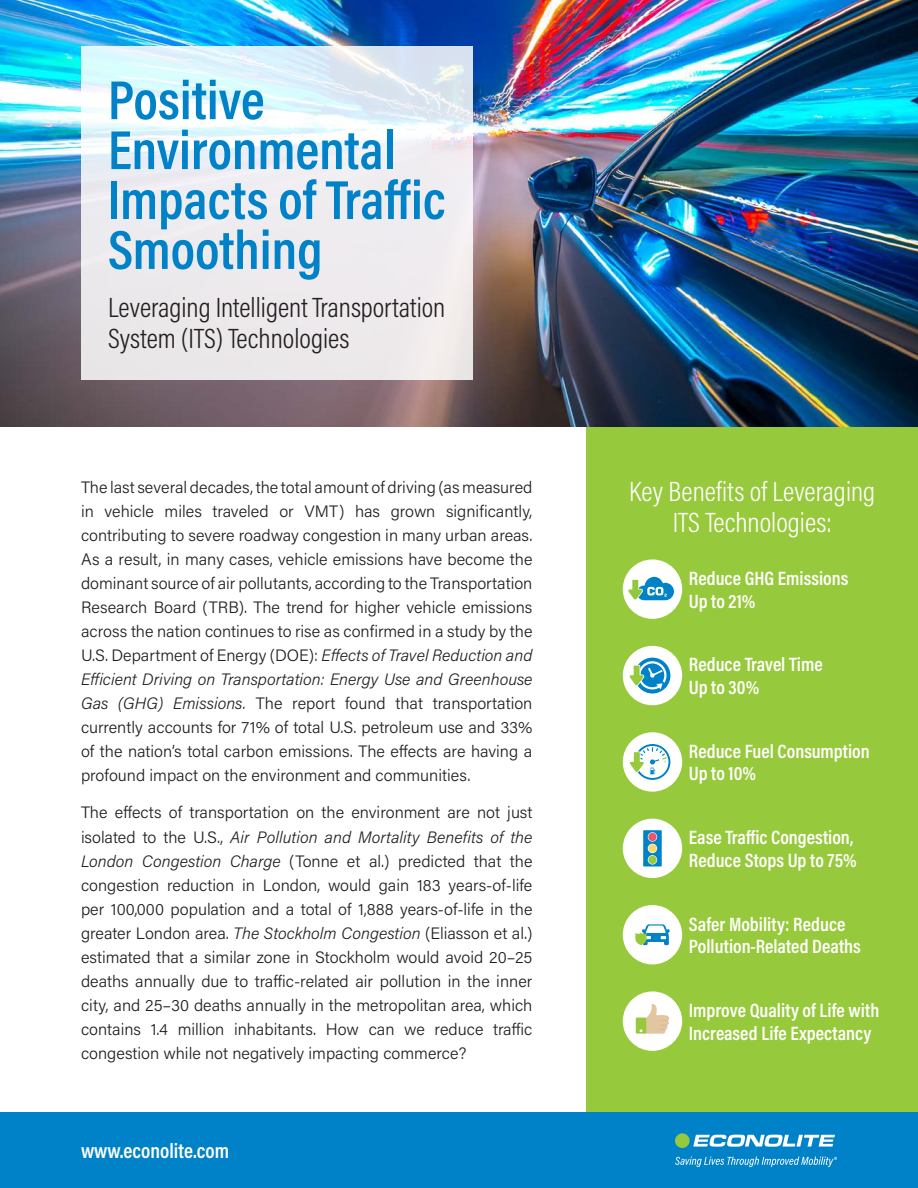
<style>
.page{position:relative;width:918px;height:1188px;background:#fff}
.page>*{position:absolute;margin:0;border:0;box-sizing:border-box;transform-origin:0 0}
.t1{font:600 55.5px/49.9px "Acumin Pro Cond";color:#0082c8}
.t2{font:300 28.05px/31px "Acumin Pro Cond";color:#231f20}
.t3{font:300 28.05px/31px "Acumin Pro Cond";color:#fff;text-align:center}
._2018_Bio_Style_main{font:600 21px "Acumin Pro Cond";color:#fff}
.t4{font:600 19.5px/22.5px "Acumin Pro Cond";color:#fff}
._2018_Bio_Style_main-2{font:300 16.5px/24px "Acumin Pro";color:#231f20;text-align:justify}
.s1{font-style:italic}
</style>
<div class="page">
<div style="left:586px;top:374px;width:332px;height:776px;background:#97c93c"></div>
<div style="left:0;top:1112px;width:918px;height:76px;background:#0082c8"></div>
<img style="left:0;top:0;width:918px;height:427px">
<svg style="left:81px;top:47px;width:391px;height:333px;background:#ebedf1"></svg>
<div style="left:623px;top:819px;width:59px;height:59px;background:#fff;border-radius:50%"></div>
<svg style="left:643px;top:830px;width:19px;height:37px"></svg>
<div style="left:648px;top:833px;width:9px;height:8px;background:#ec566d;border-radius:50%"></div>
<div style="left:648px;top:844px;width:9px;height:9px;background:#fed96a;border-radius:50%"></div>
<div style="left:648px;top:856px;width:9px;height:8px;background:#97c93c;border-radius:50%"></div>
<div style="left:623px;top:991px;width:59px;height:60px;background:#fff;border-radius:50%"></div>
<svg style="left:636px;top:1004px;width:33px;height:30px"></svg>
<div style="left:623px;top:732px;width:59px;height:60px;background:#fff;border-radius:50%"></div>
<svg style="left:629px;top:744px;width:41px;height:36px"></svg>
<div style="left:623px;top:905px;width:59px;height:59px;background:#fff;border-radius:50%"></div>
<svg style="left:635px;top:924px;width:35px;height:21px"></svg>
<div style="left:623px;top:646px;width:59px;height:59px;background:#fff;border-radius:50%"></div>
<svg style="left:629px;top:658px;width:41px;height:36px"></svg>
<div style="left:623px;top:559px;width:59px;height:60px;background:#fff;border-radius:50%"></div>
<svg style="left:628px;top:577px;width:46px;height:23px"></svg>
<svg style="left:693px;top:1135px;width:142px;height:12px"></svg>
<div style="left:675px;top:1133px;width:15px;height:15px;background:#97c93c;border-radius:50%"></div>
<svg style="left:675px;top:1157px;width:162px;height:10px"></svg>
<p class="t1" style="left:108px;top:74px;width:339px">Positive<br>Environmental<br>Impacts of Traffic<br>Smoothing</p>
<p class="t2" style="left:108px;top:291px;width:339px">Leveraging Intelligent Transportation<br>System (ITS) Technologies</p>
<p class="_2018_Bio_Style_main-2" style="left:81px;top:474px;width:453px">The last several decades, the total amount of driving (as measured in vehicle miles traveled or VMT) has grown significantly, contributing to severe roadway congestion in many urban areas.<br>As a result, in many cases, vehicle emissions have become the dominant source of air pollutants, according to the Transportation Research Board (TRB). The trend for higher vehicle emissions across the nation continues to rise as confirmed in a study by the U.S. Department of Energy (DOE): <span class="s1">Effects of Travel Reduction and Efficient Driving on Transportation: Energy Use and Greenhouse Gas (GHG) Emissions.</span> The report found that transportation currently accounts for 71% of total U.S. petroleum use and 33% of the nation’s total carbon emissions. The effects are having a profound impact on the environment and communities.</p>
<p class="_2018_Bio_Style_main-2" style="left:81px;top:800px;width:453px">The effects of transportation on the environment are not just isolated to the U.S., <span class="s1">Air Pollution and Mortality Benefits of the London Congestion Charge</span> (Tonne et al.) predicted that the congestion reduction in London, would gain 183 years-of-life per 100,000 population and a total of 1,888 years-of-life in the greater London area. <span class="s1">The Stockholm Congestion</span> (Eliasson et al.) estimated that a similar zone in Stockholm would avoid 20–25 deaths annually due to traffic-related air pollution in the inner city, and 25–30 deaths annually in the metropolitan area, which contains 1.4 million inhabitants. How can we reduce traffic congestion while not negatively impacting commerce?</p>
<p class="_2018_Bio_Style_main" style="left:81px;top:1137px;width:150px">www.econolite.com</p>
<p class="t3" style="left:629px;top:476px;width:248px">Key Benefits of Leveraging<br>ITS Technologies:</p>
<p class="t4" style="left:689px;top:567px;width:161px">Reduce GHG Emissions<br>Up to 21%</p>
<p class="t4" style="left:689px;top:653px;width:135px">Reduce Travel Time<br>Up to 30%</p>
<p class="t4" style="left:689px;top:739px;width:182px">Reduce Fuel Consumption<br>Up to 10%</p>
<p class="t4" style="left:689px;top:826px;width:169px">Ease Traffic Congestion,<br>Reduce Stops Up to 75%</p>
<p class="t4" style="left:689px;top:912px;width:173px">Safer Mobility: Reduce<br>Pollution-Related Deaths</p>
<p class="t4" style="left:689px;top:999px;width:192px">Improve Quality of Life with<br>Increased Life Expectancy</p>
</div>
